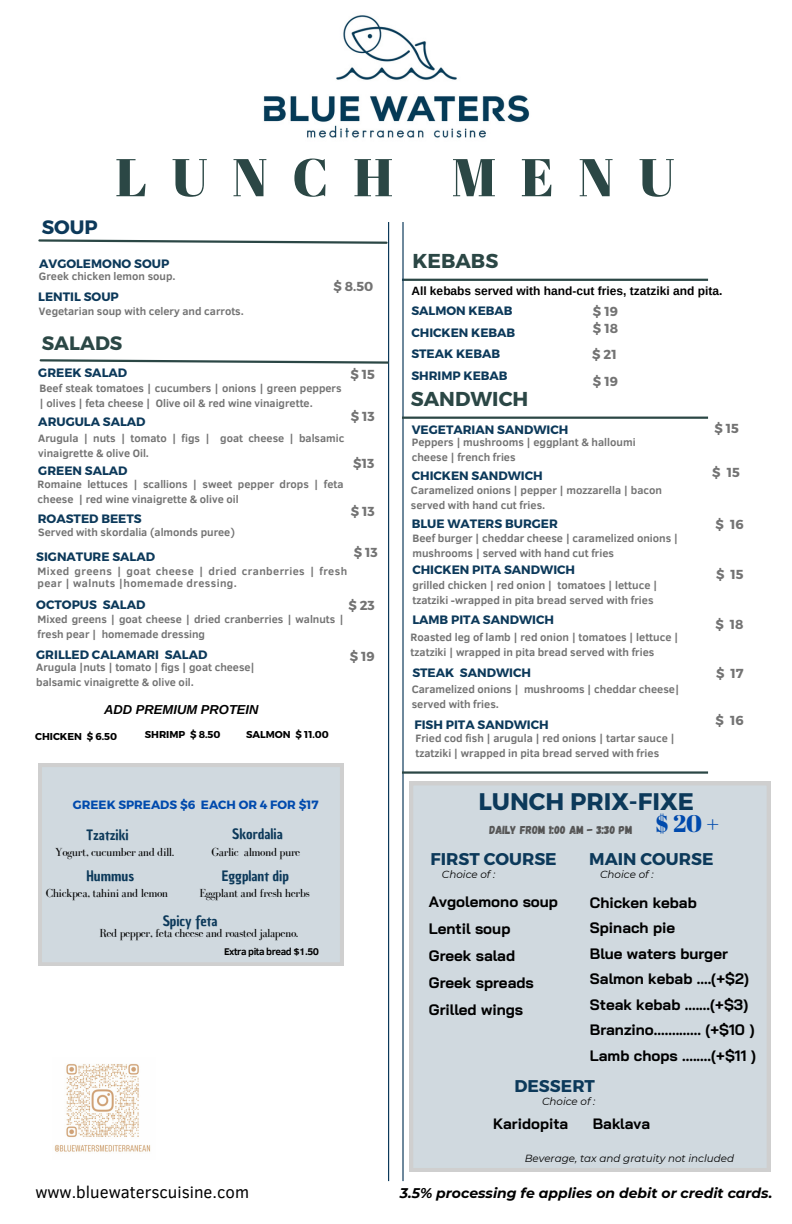
<style>
.page{position:relative;width:792px;height:1224px;background:#fff}
.page>*{position:absolute;margin:0;border:0;box-sizing:border-box;transform-origin:0 0}
.t1{font:53.1px "Abril Fatface";letter-spacing:.46em;color:#2b4745}
.t2{font:700 24px "Montserrat";color:#0c395a}
.t3{font:24px "Abril Fatface";color:#004aad}
.t4{font:700 20.1px "Montserrat";color:#2b4745}
.t5{font:700 19.4px "Montserrat";color:#2b4745}
.t6{font:700 19.4px "Montserrat";color:#0c395a}
.t7{font:700 17px "Montserrat";color:#0c395a}
.t8{font:16.8px "Clear Sans";color:#000}
.t9{font:700 15.1px "Bai Jamjuree";color:#000}
.t10{font:700 15px "Bai Jamjuree";color:#000}
.t11{font:italic 700 14px "Montserrat";color:#000}
.t12{font:14px "Chau Philomene One";color:#0c395a}
.t13{font:700 13px "Montserrat";color:#737373}
.t14{font:italic 700 13px "Arimo";color:#000}
.t15{font:700 12.2px "Montserrat";color:#0c395a}
.t16{font:12px "Bodoni FLF";letter-spacing:-.04em;color:#000}
.t17{font:700 12px "Arimo";color:#000}
.t18{font:700 12px "Montserrat";color:#004aad}
.t19{font:11.6px "Gagalin";color:#545454}
.t20{font:700 11px/15px "Clear Sans";color:#737373}
.t21{font:700 11px/12px "Clear Sans";letter-spacing:.035em;color:#737373}
.t22{font:italic 10.4px "Montserrat";color:#000}
.t23{font:700 10px "Montserrat";color:#000}
.t24{font:700 10px "Clear Sans";letter-spacing:-.04em;color:#000}
</style>
<div class="page">
<div style="left:410px;top:782px;width:360px;height:390px;background:#d0d9df"></div>
<hr style="left:402px;top:279px;width:306px;height:2px;background:#2b4745">
<hr style="left:388px;top:222px;width:1px;height:959px;background:#0c395a">
<hr style="left:402px;top:222px;width:2px;height:959px;background:#0c395a">
<hr style="left:402px;top:771px;width:306px;height:3px;background:#2b4745">
<hr style="left:402px;top:417px;width:306px;height:2px;background:#2b4745">
<img style="left:263px;top:15px;width:267px;height:123px">
<svg style="left:38px;top:239px;width:350px;height:5px"></svg>
<svg style="left:39px;top:358px;width:351px;height:7px"></svg>
<div style="left:38px;top:763px;width:306px;height:203px;background:#d0d9df"></div>
<img style="left:54px;top:1064px;width:97px;height:88px">
<p class="t1" style="left:115px;top:140px;width:561px">LUNCH MENU</p>
<p class="t6" style="left:42px;top:215px;width:58px">SOUP</p>
<h5 class="t20" style="left:39px;top:268px;width:138px">Greek chicken lemon soup.</h5>
<p class="t15" style="left:38px;top:288px;width:82px">LENTIL SOUP</p>
<p class="t20" style="left:39px;top:304px;width:206px">Vegetarian soup with celery and carrots.</p>
<p class="t15" style="left:39px;top:255px;width:132px">AVGOLEMONO SOUP</p>
<h4 class="t5" style="left:42px;top:330px;width:82px">SALADS</h4>
<p class="t15" style="left:38px;top:365px;width:90px">GREEK SALAD</p>
<p class="t13" style="left:333px;top:277px;width:41px">$ 8.50</p>
<h1 class="t13" style="left:350px;top:366px;width:26px">$ 15</h1>
<p class="t20" style="left:40px;top:380px;width:304px">Beef steak tomatoes | cucumbers | onions | green peppers | olives | feta cheese | Olive oil &amp; red wine vinaigrette.</p>
<p class="t20" style="left:38px;top:430px;width:308px">Arugula | nuts | tomato | figs | goat cheese | balsamic vinaigrette &amp; olive Oil.</p>
<h5 class="t20" style="left:38px;top:476px;width:308px">Romaine lettuces | scallions | sweet pepper drops | feta cheese | red wine vinaigrette &amp; olive oil</h5>
<p class="t20" style="left:38px;top:524px;width:198px">Served with skordalia (almonds puree)</p>
<p class="t21" style="left:38px;top:565px;width:311px">Mixed greens | goat cheese | dried cranberries | fresh pear | walnuts |homemade dressing.</p>
<p class="t13" style="left:351px;top:408px;width:26px">$ 13</p>
<p class="t13" style="left:353px;top:455px;width:23px">$13</p>
<p class="t13" style="left:351px;top:503px;width:26px">$ 13</p>
<p class="t13" style="left:354px;top:544px;width:26px">$ 13</p>
<p class="t13" style="left:348px;top:597px;width:28px">$ 23</p>
<p class="t13" style="left:350px;top:647px;width:27px">$ 19</p>
<p class="t15" style="left:38px;top:414px;width:109px">ARUGULA SALAD</p>
<p class="t15" style="left:38px;top:463px;width:91px">GREEN SALAD</p>
<p class="t15" style="left:38px;top:511px;width:105px">ROASTED BEETS</p>
<p class="t15" style="left:36px;top:549px;width:120px">SIGNATURE SALAD</p>
<p class="t15" style="left:36px;top:597px;width:111px">OCTOPUS SALAD</p>
<p class="t20" style="left:38px;top:611px;width:308px">Mixed greens | goat cheese | dried cranberries | walnuts | fresh pear | homemade dressing</p>
<p class="t15" style="left:36px;top:646px;width:173px">GRILLED CALAMARI SALAD</p>
<p class="t20" style="left:36px;top:659px;width:220px">Arugula |nuts | tomato | figs | goat cheese|</p>
<p class="t20" style="left:36px;top:674px;width:159px">balsamic vinaigrette &amp; olive oil.</p>
<p class="t14" style="left:104px;top:702px;width:156px">ADD PREMIUM PROTEIN</p>
<p class="t23" style="left:35px;top:730px;width:84px">CHICKEN $ 6.50</p>
<p class="t23" style="left:145px;top:728px;width:77px">SHRIMP $ 8.50</p>
<p class="t23" style="left:246px;top:728px;width:84px">SALMON $ 11.00</p>
<h2 class="t18" style="left:73px;top:797px;width:247px">GREEK SPREADS $6 EACH OR 4 FOR $17</h2>
<h3 class="t12" style="left:87px;top:826px;width:44px">Tzatziki</h3>
<p class="t12" style="left:232px;top:825px;width:52px">Skordalia</p>
<p class="t12" style="left:87px;top:866px;width:49px">Hummus</p>
<p class="t12" style="left:163px;top:912px;width:57px">Spicy feta</p>
<p class="t16" style="left:211px;top:846px;width:91px">Garlic almond pure</p>
<p class="t16" style="left:55px;top:846px;width:121px">Yogurt, cucumber and dill.</p>
<p class="t16" style="left:46px;top:887px;width:124px">Chickpea, tahini and lemon</p>
<h5 class="t12" style="left:222px;top:866px;width:68px">Eggplant dip</h5>
<p class="t16" style="left:200px;top:886px;width:112px">Eggplant and fresh herbs</p>
<p class="t16" style="left:99px;top:926px;width:201px">Red pepper, feta cheese and roasted jalapeno.</p>
<p class="t24" style="left:224px;top:944px;width:97px">Extra pita bread $1.50</p>
<p class="t8" style="left:35px;top:1180px;width:215px">www.bluewaterscuisine.com</p>
<h4 class="t4" style="left:413px;top:248px;width:87px">KEBABS</h4>
<p class="t17" style="left:411px;top:284px;width:313px">All kebabs served with hand-cut fries, tzatziki and pita.</p>
<p class="t13" style="left:593px;top:303px;width:27px">$ 19</p>
<p class="t13" style="left:593px;top:320px;width:27px">$ 18</p>
<p class="t13" style="left:592px;top:346px;width:26px">$ 21</p>
<h4 class="t13" style="left:593px;top:373px;width:27px">$ 19</h4>
<p class="t15" style="left:412px;top:421px;width:158px">VEGETARIAN SANDWICH</p>
<p class="t20" style="left:412px;top:434px;width:225px">Peppers | mushrooms | eggplant &amp; halloumi cheese | french fries</p>
<p class="t15" style="left:412px;top:468px;width:133px">CHICKEN SANDWICH</p>
<p class="t20" style="left:411px;top:482px;width:253px">Caramelized onions | pepper | mozzarella | bacon served with hand cut fries.</p>
<p class="t15" style="left:412px;top:516px;width:148px">BLUE WATERS BURGER</p>
<p class="t20" style="left:413px;top:530px;width:267px">Beef burger | cheddar cheese | caramelized onions | mushrooms | served with hand cut fries</p>
<p class="t15" style="left:412px;top:562px;width:164px">CHICKEN PITA SANDWICH</p>
<p class="t20" style="left:413px;top:577px;width:246px">grilled chicken | red onion | tomatoes | lettuce | tzatziki -wrapped in pita bread served with fries</p>
<p class="t15" style="left:412px;top:611px;width:143px">LAMB PITA SANDWICH</p>
<p class="t20" style="left:411px;top:629px;width:269px">Roasted leg of lamb | red onion | tomatoes | lettuce | tzatziki | wrapped in pita bread served with fries</p>
<p class="t15" style="left:412px;top:665px;width:120px">STEAK SANDWICH</p>
<p class="t20" style="left:412px;top:681px;width:269px">Caramelized onions | mushrooms | cheddar cheese| served with fries.</p>
<p class="t15" style="left:411px;top:303px;width:103px">SALMON KEBAB</p>
<h4 class="t15" style="left:411px;top:324px;width:105px">CHICKEN KEBAB</h4>
<p class="t15" style="left:411px;top:346px;width:90px">STEAK KEBAB</p>
<p class="t15" style="left:411px;top:368px;width:98px">SHRIMP KEBAB</p>
<p class="t4" style="left:411px;top:386px;width:119px">SANDWICH</p>
<p class="t13" style="left:714px;top:420px;width:26px">$ 15</p>
<p class="t13" style="left:712px;top:464px;width:29px">$ 15</p>
<p class="t13" style="left:716px;top:516px;width:30px">$ 16</p>
<p class="t13" style="left:716px;top:566px;width:29px">$ 15</p>
<p class="t13" style="left:715px;top:616px;width:30px">$ 18</p>
<p class="t13" style="left:716px;top:665px;width:29px">$ 17</p>
<p class="t15" style="left:414px;top:716px;width:136px">FISH PITA SANDWICH</p>
<p class="t20" style="left:415px;top:730px;width:261px">Fried cod fish | arugula | red onions | tartar sauce | tzatziki | wrapped in pita bread served with fries</p>
<p class="t13" style="left:716px;top:712px;width:30px">$ 16</p>
<p class="t2" style="left:478px;top:785px;width:217px">LUNCH PRIX-FIXE</p>
<p class="t19" style="left:489px;top:822px;width:145px">DAILY FROM 1:00 AM - 3:30 PM</p>
<p class="t7" style="left:431px;top:848px;width:128px">FIRST COURSE</p>
<p class="t7" style="left:589px;top:848px;width:126px">MAIN COURSE</p>
<p class="t22" style="left:442px;top:868px;width:55px">Choice of :</p>
<p class="t22" style="left:600px;top:868px;width:55px">Choice of :</p>
<p class="t3" style="left:655px;top:806px;width:66px">$20+</p>
<p class="t9" style="left:429px;top:892px;width:131px">Avgolemono soup</p>
<p class="t9" style="left:429px;top:919px;width:83px">Lentil soup</p>
<p class="t9" style="left:429px;top:946px;width:88px">Greek salad</p>
<p class="t9" style="left:429px;top:973px;width:106px">Greek spreads</p>
<p class="t9" style="left:429px;top:1000px;width:96px">Grilled wings</p>
<p class="t9" style="left:590px;top:893px;width:108px">Chicken kebab</p>
<p class="t9" style="left:590px;top:918px;width:87px">Spinach pie</p>
<p class="t9" style="left:590px;top:944px;width:140px">Blue waters burger</p>
<p class="t9" style="left:590px;top:969px;width:161px">Salmon kebab ....(+$2)</p>
<p class="t9" style="left:590px;top:995px;width:160px">Steak kebab .......(+$3)</p>
<p class="t9" style="left:590px;top:1020px;width:166px">Branzino............. (+$10 )</p>
<p class="t9" style="left:590px;top:1046px;width:168px">Lamb chops ........(+$11 )</p>
<p class="t7" style="left:515px;top:1074px;width:82px">DESSERT</p>
<p class="t22" style="left:542px;top:1095px;width:55px">Choice of :</p>
<p class="t10" style="left:493px;top:1114px;width:77px">Karidopita</p>
<h6 class="t10" style="left:593px;top:1114px;width:59px">Baklava</h6>
<p class="t22" style="left:525px;top:1152px;width:211px">Beverage, tax and gratuity not included</p>
<p class="t11" style="left:400px;top:1185px;width:374px">3.5% processing fe applies on debit or credit cards.</p>
</div>
